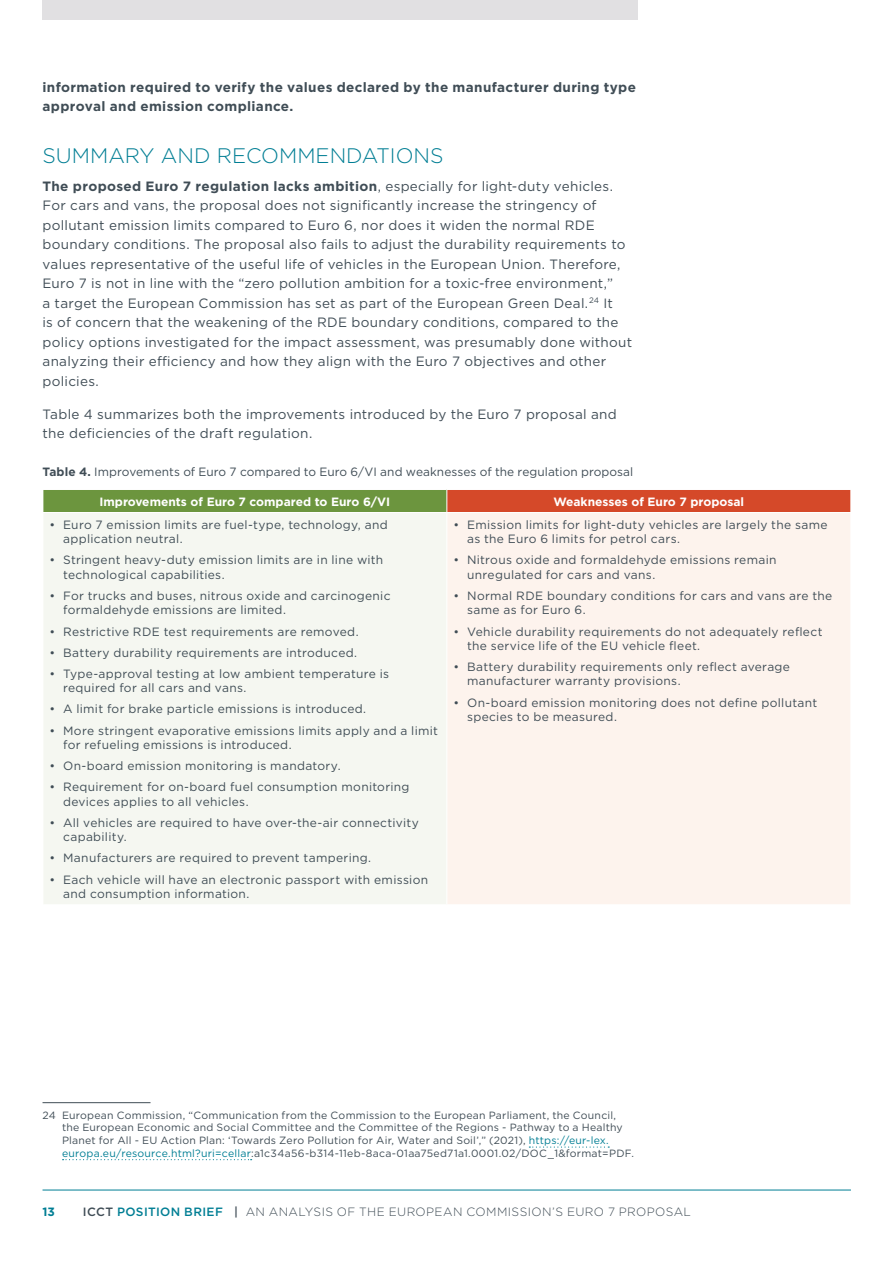
<style>
.page{position:relative;width:893px;height:1263px;background:#fff}
.page>*{position:absolute;margin:0;border:0;box-sizing:border-box;transform-origin:0 0}
.t1{font:300 21px "Gotham";color:#007e94}
.t2{font:13.5px/19.5px "Gotham";letter-spacing:.02em;color:#404d56}
.t3{font:700 13.5px/19.5px "Gotham";letter-spacing:.025em;color:#404d56}
.t4{font:12px/14.4px "Gotham";letter-spacing:.025em;color:#404d56}
.t5{font:12px "Gotham";letter-spacing:.005em;color:#404d56}
.t6{font:300 12px "Gotham";letter-spacing:.03em;color:#404d56}
.t7{font:700 12px "Gotham";color:#fff}
.t8{font:700 12px "Gotham";color:#007e94}
.t9{font:10.5px/12.6px "Gotham";letter-spacing:.02em;color:#404d56}
.s1{font-weight:700}
.s2{color:#007e94}
.s3{font-weight:500}
.s4{font-weight:500;color:#007e94}
</style>
<div class="page">
<div style="left:43px;top:0;width:595px;height:20px;background:#e1e0e2"></div>
<hr style="left:43px;top:1190px;width:808px;height:1px;background:#007e94">
<div style="left:43px;top:489px;width:404px;height:24px;background:#6c953e"></div>
<div style="left:447px;top:489px;width:404px;height:24px;background:#d54929"></div>
<div style="left:43px;top:513px;width:404px;height:392px;background:#f5f7f1"></div>
<div style="left:447px;top:513px;width:404px;height:392px;background:#fdf3ed"></div>
<svg style="left:446px;top:490px;width:1px;height:22px"></svg>
<hr style="left:446px;top:513px;width:1px;height:391px;background:#fff">
<hr style="left:43px;top:489px;width:404px;height:1px;background:#fff">
<svg style="left:43px;top:490px;width:1px;height:22px"></svg>
<hr style="left:447px;top:489px;width:404px;height:1px;background:#fff">
<svg style="left:850px;top:490px;width:1px;height:22px"></svg>
<hr style="left:43px;top:512px;width:404px;height:1px;background:#fff">
<hr style="left:43px;top:513px;width:1px;height:391px;background:#fff">
<hr style="left:447px;top:512px;width:404px;height:1px;background:#fff">
<hr style="left:850px;top:513px;width:1px;height:391px;background:#fff">
<hr style="left:43px;top:904px;width:404px;height:1px;background:#fff">
<hr style="left:447px;top:904px;width:404px;height:1px;background:#fff">
<hr style="left:43px;top:1102px;width:108px;height:1px;background:#404d56">
<svg style="left:529px;top:1146px;width:80px;height:1px"></svg>
<svg style="left:63px;top:1159px;width:189px;height:1px"></svg>
<p class="t3" style="left:43px;top:77px;width:595px">information required to verify the values declared by the manufacturer during type approval and emission compliance.</p>
<h1 class="t1" style="left:43px;top:142px;width:403px">SUMMARY AND RECOMMENDATIONS</h1>
<p class="t2" style="left:43px;top:176px;width:591px"><span class="s1">The proposed Euro 7 regulation lacks ambition</span>, especially for light-duty vehicles.<br>For cars and vans, the proposal does not significantly increase the stringency of pollutant emission limits compared to Euro 6, nor does it widen the normal RDE boundary conditions. The proposal also fails to adjust the durability requirements to values representative of the useful life of vehicles in the European Union. Therefore, Euro 7 is not in line with the “zero pollution ambition for a toxic-free environment,”<br>a target the European Commission has set as part of the European Green Deal.<sup>24</sup> It<br>is of concern that the weakening of the RDE boundary conditions, compared to the policy options investigated for the impact assessment, was presumably done without analyzing their efficiency and how they align with the Euro 7 objectives and other policies.</p>
<p class="t2" style="left:43px;top:404px;width:576px">Table 4 summarizes both the improvements introduced by the Euro 7 proposal and the deficiencies of the draft regulation.</p>
<p class="t5" style="left:43px;top:464px;width:592px"><span class="s1">Table 4.</span> Improvements of Euro 7 compared to Euro 6/VI and weaknesses of the regulation proposal</p>
<p class="t7" style="left:99px;top:494px;width:292px">Improvements of Euro 7 compared to Euro 6/VI</p>
<p class="t7" style="left:553px;top:494px;width:192px">Weaknesses of Euro 7 proposal</p>
<p class="t4" style="left:63px;top:517px;width:326px;text-indent:-14px">• Euro 7 emission limits are fuel-type, technology, and application neutral.</p>
<p class="t4" style="left:63px;top:553px;width:322px;text-indent:-14px">• Stringent heavy-duty emission limits are in line with technological capabilities.</p>
<p class="t4" style="left:63px;top:588px;width:329px;text-indent:-14px">• For trucks and buses, nitrous oxide and carcinogenic formaldehyde emissions are limited.</p>
<p class="t4" style="left:50px;top:624px;width:310px">• Restrictive RDE test requirements are removed.</p>
<p class="t4" style="left:50px;top:645px;width:309px">• Battery durability requirements are introduced.</p>
<p class="t4" style="left:63px;top:666px;width:328px;text-indent:-14px">• Type-approval testing at low ambient temperature is required for all cars and vans.</p>
<p class="t4" style="left:50px;top:702px;width:318px">• A limit for brake particle emissions is introduced.</p>
<p class="t4" style="left:63px;top:723px;width:376px;text-indent:-14px">• More stringent evaporative emissions limits apply and a limit for refueling emissions is introduced.</p>
<p class="t4" style="left:50px;top:758px;width:293px">• On-board emission monitoring is mandatory.</p>
<p class="t4" style="left:63px;top:779px;width:348px;text-indent:-14px">• Requirement for on-board fuel consumption monitoring devices applies to all vehicles.</p>
<p class="t4" style="left:63px;top:815px;width:357px;text-indent:-14px">• All vehicles are required to have over-the-air connectivity capability.</p>
<p class="t4" style="left:50px;top:851px;width:323px">• Manufacturers are required to prevent tampering.</p>
<p class="t4" style="left:63px;top:872px;width:366px;text-indent:-14px">• Each vehicle will have an electronic passport with emission and consumption information.</p>
<p class="t4" style="left:467px;top:517px;width:362px;text-indent:-14px">• Emission limits for light-duty vehicles are largely the same as the Euro 6 limits for petrol cars.</p>
<p class="t4" style="left:467px;top:553px;width:311px;text-indent:-14px">• Nitrous oxide and formaldehyde emissions remain unregulated for cars and vans.</p>
<p class="t4" style="left:467px;top:588px;width:367px;text-indent:-14px">• Normal RDE boundary conditions for cars and vans are the same as for Euro 6.</p>
<p class="t4" style="left:467px;top:624px;width:357px;text-indent:-14px">• Vehicle durability requirements do not adequately reflect the service life of the EU vehicle fleet.</p>
<p class="t4" style="left:467px;top:659px;width:324px;text-indent:-14px">• Battery durability requirements only reflect average manufacturer warranty provisions.</p>
<p class="t4" style="left:467px;top:695px;width:352px;text-indent:-14px">• On-board emission monitoring does not define pollutant species to be measured.</p>
<p class="t9" style="left:62px;top:1108px;width:573px;text-indent:-19px">24 European Commission, “Communication from the Commission to the European Parliament, the Council, the European Economic and Social Committee and the Committee of the Regions - Pathway to a Healthy Planet for All - EU Action Plan: ‘Towards Zero Pollution for Air, Water and Soil’,” (2021), <span class="s2">https://eur-lex. europa.eu/resource.html?uri=cellar</span>:a1c34a56-b314-11eb-8aca-01aa75ed71a1.0001.02/DOC_1&amp;format=PDF.</p>
<p class="t8" style="left:43px;top:1203px;width:14px">13</p>
<p class="t6" style="left:83px;top:1204px;width:609px"><span class="s3">ICCT</span> <span class="s4">POSITION BRIEF</span> <span class="s3">|</span> AN ANALYSIS OF THE EUROPEAN COMMISSION’S EURO 7 PROPOSAL</p>
</div>
